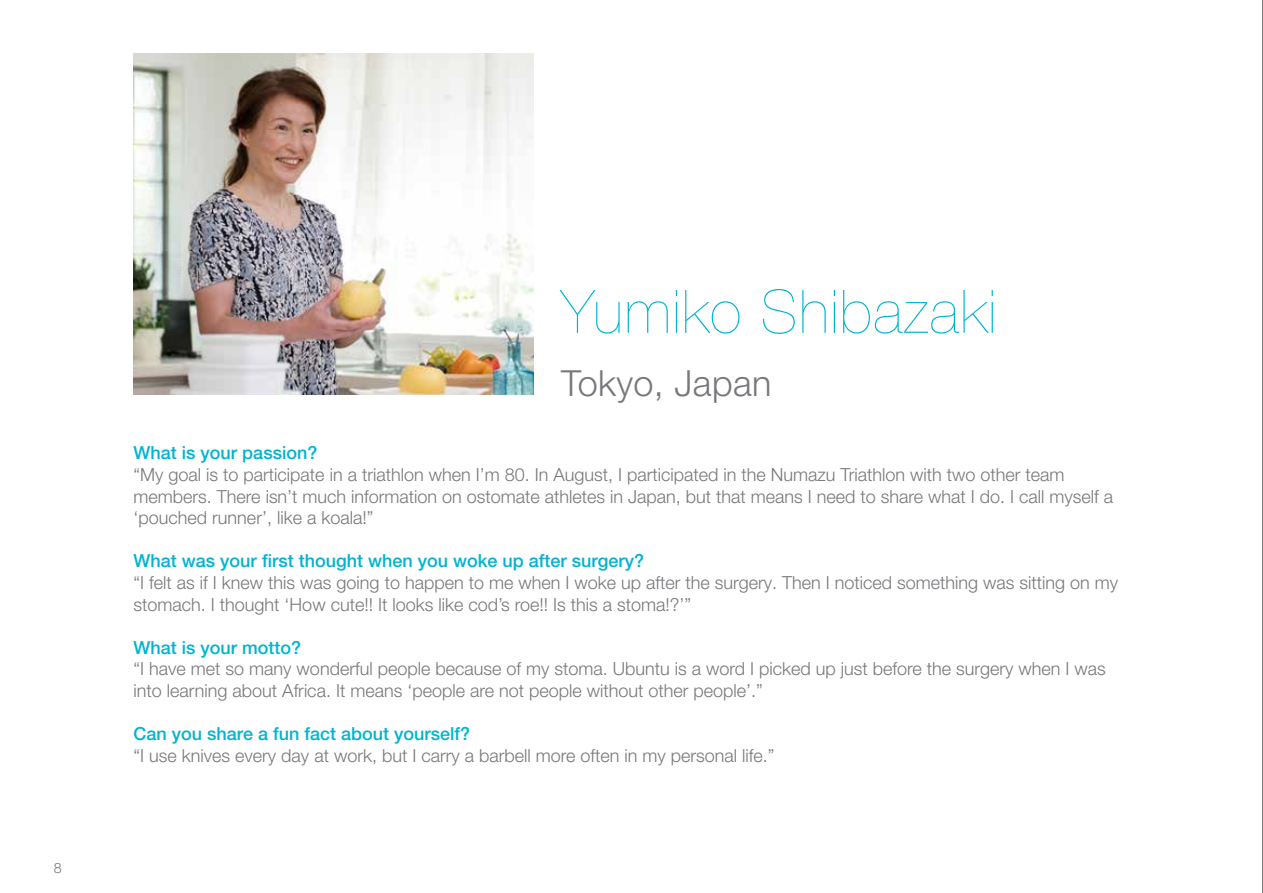
<style>
.page{position:relative;width:1263px;height:893px;background:#fff}
.page>*{position:absolute;margin:0;border:0;box-sizing:border-box;transform-origin:0 0}
.t1{font:200 60px "Helvetica Neue LT Pro";letter-spacing:.025em;color:#00b4d1}
.t2{font:300 36px "Helvetica Neue LT Pro";letter-spacing:.01em;color:#77787b}
.t3{font:300 18px/21.6px "Helvetica Neue LT Pro";color:#77787b}
.t4{font:500 18px "Helvetica Neue LT Pro";color:#00b4d1}
.t5{font:300 14.25px "Helvetica Neue LT Pro";color:#77787b}
</style>
<div class="page">
<hr style="left:1262px;top:0;width:1px;height:893px;background:#000">
<img style="left:134px;top:54px;width:399px;height:340px">
<p class="t5" style="left:54px;top:859px;width:9px">8</p>
<h1 class="t1" style="left:561px;top:277px;width:436px">Yumiko Shibazaki</h1>
<h2 class="t2" style="left:561px;top:361px;width:212px">Tokyo, Japan</h2>
<p class="t4" style="left:134px;top:442px;width:185px">What is your passion?</p>
<p class="t3" style="left:134px;top:463px;width:981px">“My goal is to participate in a triathlon when I’m 80. In August, I participated in the Numazu Triathlon with two other team members. There isn’t much information on ostomate athletes in Japan, but that means I need to share what I do. I call myself a ‘pouched runner’, like a koala!”</p>
<p class="t4" style="left:134px;top:550px;width:512px">What was your first thought when you woke up after surgery?</p>
<p class="t3" style="left:134px;top:571px;width:986px">“I felt as if I knew this was going to happen to me when I woke up after the surgery. Then I noticed something was sitting on my stomach. I thought ‘How cute!! It looks like cod’s roe!! Is this a stoma!?’”</p>
<p class="t4" style="left:134px;top:637px;width:169px">What is your motto?</p>
<p class="t3" style="left:134px;top:658px;width:974px">“I have met so many wonderful people because of my stoma. Ubuntu is a word I picked up just before the surgery when I was into learning about Africa. It means ‘people are not people without other people’.”</p>
<p class="t4" style="left:134px;top:723px;width:338px">Can you share a fun fact about yourself?</p>
<p class="t3" style="left:134px;top:744px;width:642px">“I use knives every day at work, but I carry a barbell more often in my personal life.”</p>
</div>
